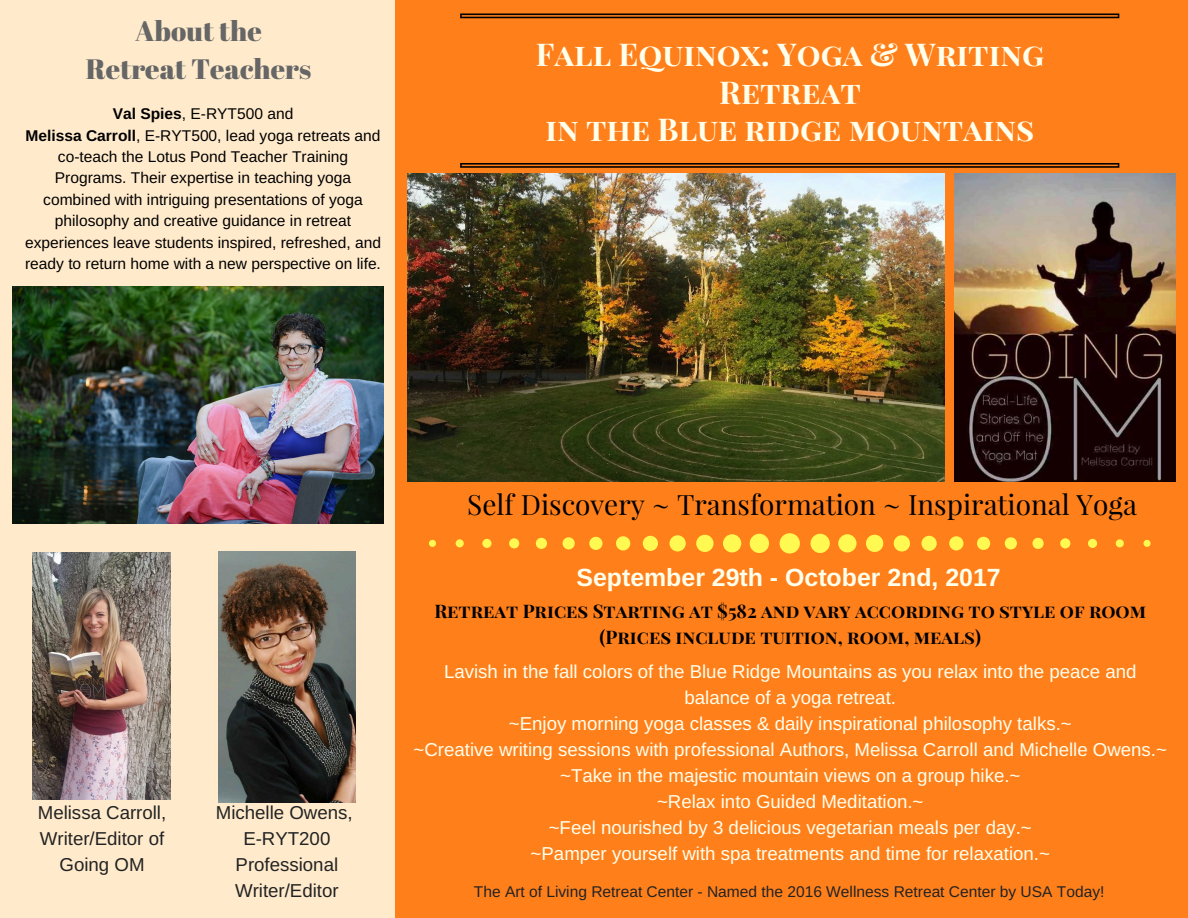
<style>
.page{position:relative;width:1188px;height:918px;background:#ff801b}
.page>*{position:absolute;margin:0;border:0;box-sizing:border-box;transform-origin:0 0}
.t1{font:700 31.5px/37.2px "Playfair Display SC";color:#ffffec;text-align:center}
.t2{font:28.05px "Playfair Display";color:#000}
.t3{font:28.05px/38.2px "Abril Fatface";color:#666;text-align:center}
.t4{font:700 24.9px "Arimo";color:#ffffec}
.t5{font:18.75px/25.8px "Arimo";color:#ffffec;text-align:center}
.t6{font:700 18.75px/25.8px "Playfair Display SC";color:#000;text-align:center}
.t7{font:18.75px/25.8px "Arimo";color:#222;text-align:center}
.t8{font:15.6px/21.3px "Arimo";color:#000;text-align:center}
.t9{font:15.6px "Arimo";color:#222}
.s1{font-weight:700}
</style>
<div class="page">
<div style="left:0;top:0;width:395px;height:918px;background:#ffebcc"></div>
<img style="left:12px;top:287px;width:372px;height:236px">
<img style="left:33px;top:552px;width:138px;height:248px">
<img style="left:407px;top:173px;width:538px;height:309px">
<img style="left:954px;top:173px;width:222px;height:309px">
<svg style="left:460px;top:14px;width:659px;height:4px;background:#64320a"></svg>
<svg style="left:460px;top:163px;width:659px;height:5px"></svg>
<div style="left:780px;top:533px;width:20px;height:21px;background:#fff952;border-radius:50%"></div>
<div style="left:810px;top:534px;width:20px;height:19px;background:#fff952;border-radius:50%"></div>
<div style="left:838px;top:534px;width:19px;height:18px;background:#fff952;border-radius:50%"></div>
<svg style="left:866px;top:535px;width:17px;height:17px"></svg>
<svg style="left:894px;top:535px;width:16px;height:16px"></svg>
<div style="left:921px;top:536px;width:16px;height:15px;background:#fff952;border-radius:50%"></div>
<div style="left:949px;top:536px;width:14px;height:14px;background:#fff952;border-radius:50%"></div>
<svg style="left:977px;top:537px;width:13px;height:13px"></svg>
<svg style="left:1005px;top:537px;width:12px;height:12px"></svg>
<svg style="left:1032px;top:538px;width:12px;height:11px"></svg>
<div style="left:1060px;top:538px;width:10px;height:10px;background:#fff952;border-radius:50%"></div>
<div style="left:1088px;top:539px;width:9px;height:9px;background:#fff952;border-radius:50%"></div>
<div style="left:1116px;top:539px;width:8px;height:8px;background:#fff952;border-radius:50%"></div>
<div style="left:1143px;top:540px;width:8px;height:7px;background:#fff952;border-radius:50%"></div>
<div style="left:750px;top:534px;width:19px;height:19px;background:#fff952;border-radius:50%"></div>
<div style="left:723px;top:534px;width:18px;height:18px;background:#fff952;border-radius:50%"></div>
<svg style="left:696px;top:535px;width:18px;height:17px"></svg>
<div style="left:669px;top:535px;width:17px;height:16px;background:#fff952;border-radius:50%"></div>
<div style="left:643px;top:536px;width:15px;height:15px;background:#fff952;border-radius:50%"></div>
<svg style="left:616px;top:536px;width:14px;height:14px"></svg>
<div style="left:589px;top:537px;width:14px;height:13px;background:#fff952;border-radius:50%"></div>
<div style="left:563px;top:537px;width:12px;height:12px;background:#fff952;border-radius:50%"></div>
<svg style="left:536px;top:538px;width:11px;height:11px"></svg>
<div style="left:509px;top:538px;width:10px;height:10px;background:#fff952;border-radius:50%"></div>
<div style="left:482px;top:539px;width:10px;height:9px;background:#fff952;border-radius:50%"></div>
<div style="left:456px;top:539px;width:8px;height:8px;background:#fff952;border-radius:50%"></div>
<div style="left:429px;top:540px;width:7px;height:7px;background:#fff952;border-radius:50%"></div>
<img style="left:218px;top:551px;width:138px;height:251px">
<h2 class="t3" style="left:86px;top:11px;width:227px">About the<br>Retreat Teachers</h2>
<p class="t8" style="left:25px;top:103px;width:357px"><span class="s1">Val Spies</span>, E-RYT500 and<br><span class="s1">Melissa Carroll</span>, E-RYT500, lead yoga retreats and co-teach the Lotus Pond Teacher Training Programs. Their expertise in teaching yoga combined with intriguing presentations of yoga philosophy and creative guidance in retreat experiences leave students inspired, refreshed, and ready to return home with a new perspective on life.</p>
<h1 class="t1" style="left:536px;top:35px;width:510px">Fall Equinox: Yoga &amp; Writing<br>Retreat<br>in the Blue ridge mountains</h1>
<p class="t7" style="left:38px;top:800px;width:130px">Melissa Carroll,<br>Writer/Editor of<br>Going OM</p>
<p class="t7" style="left:216px;top:800px;width:138px">Michelle Owens,<br>E-RYT200<br>Professional<br>Writer/Editor</p>
<h2 class="t2" style="left:467px;top:485px;width:671px">Self Discovery ~ Transformation ~ Inspirational Yoga</h2>
<h3 class="t4" style="left:576px;top:564px;width:426px">September 29th - October 2nd, 2017</h3>
<p class="t6" style="left:434px;top:597px;width:713px">Retreat Prices Starting at $582 and vary according to style of room (Prices include tuition, room, meals)</p>
<p class="t5" style="left:414px;top:659px;width:755px">Lavish in the fall colors of the Blue Ridge Mountains as you relax into the peace and balance of a yoga retreat.<br>~Enjoy morning yoga classes &amp; daily inspirational philosophy talks.~<br>~Creative writing sessions with professional Authors, Melissa Carroll and Michelle Owens.~ ~Take in the majestic mountain views on a group hike.~<br>~Relax into Guided Meditation.~<br>~Feel nourished by 3 delicious vegetarian meals per day.~<br>~Pamper yourself with spa treatments and time for relaxation.~</p>
<p class="t9" style="left:474px;top:883px;width:632px">The Art of Living Retreat Center - Named the 2016 Wellness Retreat Center by USA Today!</p>
</div>
